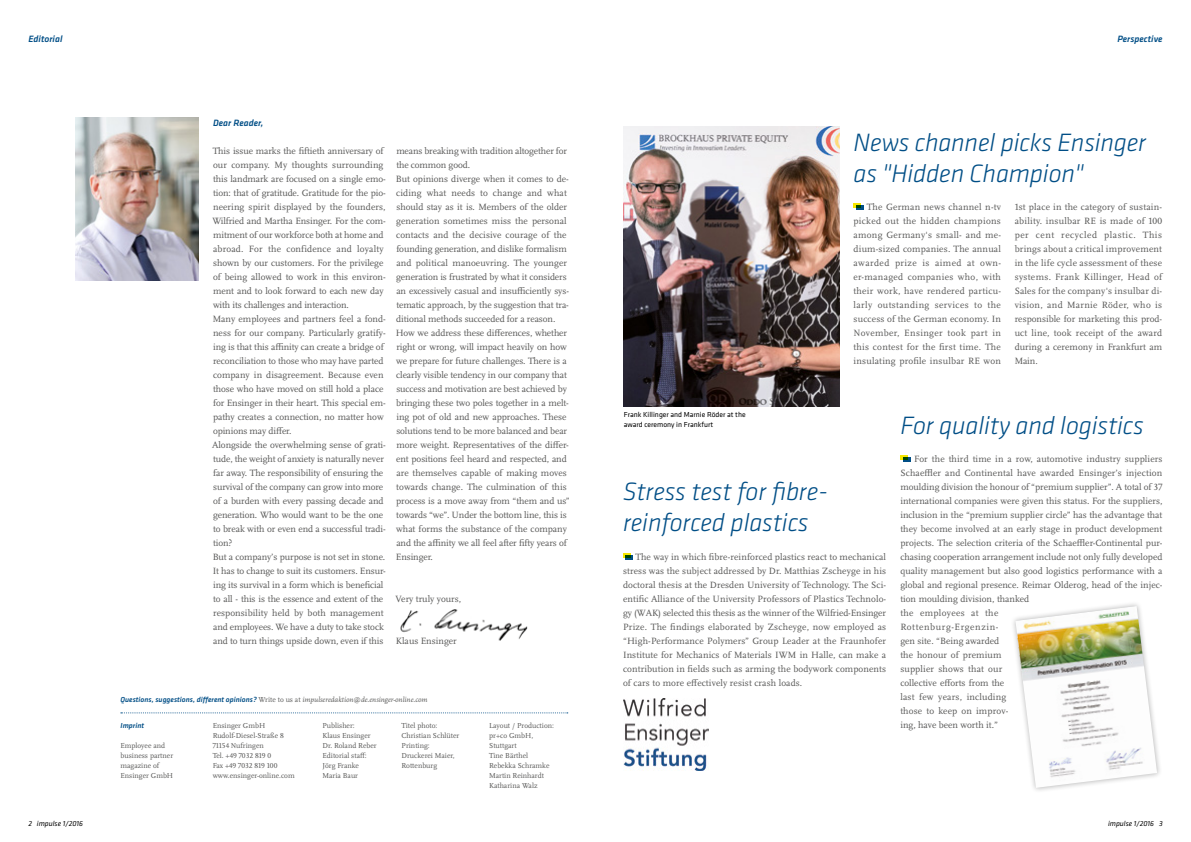
<style>
.page{position:relative;width:1191px;height:842px;background:#fff}
.page>*{position:absolute;margin:0;border:0;box-sizing:border-box;transform-origin:0 0}
.t1{font:italic 300 26px/31.2px "Klavika";letter-spacing:-.005em;color:#004e86}
.t2{font:9.5px/14px "Scala Pro";letter-spacing:-.005em;color:#575756;text-align:justify}
.t3{font:italic 500 9.5px "Klavika";letter-spacing:.005em;color:#004e86}
.t4{font:7.5px/10px "Scala Pro";color:#575756}
.t5{font:italic 500 7.5px "Klavika";letter-spacing:.005em;color:#004e86}
.t6{font:7.5px/10px "Klavika";letter-spacing:.005em;color:#000}
.t7{font:italic 7.5px "Klavika";letter-spacing:.005em;color:#000}
.s1{font-family:"Scala Pro";font-weight:400;font-style:normal;color:#575756}
.s2{font-family:"Scala Pro";font-weight:400;color:#575756}
</style>
<div class="page">
<img style="left:400px;top:609px;width:128px;height:32px">
<svg style="left:121px;top:713px;width:447px;height:1px"></svg>
<img style="left:624px;top:126px;width:215px;height:280px">
<img style="left:1015px;top:606px;width:142px;height:182px">
<img style="left:623px;top:699px;width:86px;height:71px">
<svg style="left:623px;top:554px;width:10px;height:6px"></svg>
<svg style="left:900px;top:456px;width:10px;height:6px"></svg>
<svg style="left:853px;top:204px;width:10px;height:6px"></svg>
<img style="left:76px;top:118px;width:122px;height:162px">
<p class="t3" style="left:28px;top:32px;width:36px">Editorial</p>
<p class="t3" style="left:1117px;top:32px;width:47px">Perspective</p>
<p class="t3" style="left:213px;top:117px;width:52px">Dear Reader,</p>
<p class="t2" style="left:212px;top:144px;width:175px;text-align:left">This issue marks the fiftieth anniversary of our company. My thoughts surrounding this landmark are focused on a single emo&shy;tion: that of gratitude. Gratitude for the pio&shy;neering spirit displayed by the founders, Wilfried and Martha Ensinger. For the com&shy;mitment of our workforce both at home and abroad. For the confidence and loyalty shown by our customers. For the privilege of being allowed to work in this environ&shy;ment and to look forward to each new day with its challenges and interaction.<br>Many employees and partners feel a fond&shy;ness for our company. Particularly gratify&shy;ing is that this affinity can create a bridge of reconciliation to those who may have parted company in disagreement. Because even those who have moved on still hold a place for Ensinger in their heart. This special em&shy;pathy creates a connection, no matter how opinions may differ.<br>Alongside the overwhelming sense of grati&shy;tude, the weight of anxiety is naturally never far away. The responsibility of ensuring the survival of the company can grow into more of a burden with every passing decade and generation. Who would want to be the one to break with or even end a successful tradi&shy;tion?<br>But a company’s purpose is not set in stone.<br>It has to change to suit its customers. Ensur&shy;ing its survival in a form which is beneficial to all - this is the essence and extent of the responsibility held by both management and employees. We have a duty to take stock and to turn things upside down, even if this</p>
<p class="t2" style="left:396px;top:144px;width:175px;text-align:left">means breaking with tradition altogether for the common good.<br>But opinions diverge when it comes to de&shy;ciding what needs to change and what should stay as it is. Members of the older generation sometimes miss the personal contacts and the decisive courage of the founding generation, and dislike formalism and political manoeuvring. The younger generation is frustrated by what it considers an excessively casual and insufficiently sys&shy;tematic approach, by the suggestion that tra&shy;ditional methods succeeded for a reason.<br>How we address these differences, whether right or wrong, will impact heavily on how we prepare for future challenges. There is a clearly visible tendency in our company that success and motivation are best achieved by bringing these two poles together in a melt&shy;ing pot of old and new approaches. These solutions tend to be more balanced and bear more weight. Representatives of the differ&shy;ent positions feel heard and respected, and are themselves capable of making moves towards change. The culmination of this process is a move away from “them and us” towards “we”. Under the bottom line, this is what forms the substance of the company and the affinity we all feel after fifty years of Ensinger.</p>
<p class="t2" style="left:395px;top:592px;width:67px">Very truly yours,</p>
<p class="t2" style="left:396px;top:634px;width:62px">Klaus Ensinger</p>
<p class="t5" style="left:120px;top:695px;width:308px">Questions, suggestions, different opinions? <span class="s1">Write to us at</span> <span class="s2">impulseredaktion@de.ensinger-online.com</span></p>
<p class="t5" style="left:120px;top:720px;width:25px">Imprint</p>
<p class="t4" style="left:120px;top:740px;width:54px">Employee and business partner magazine of<br>Ensinger GmbH</p>
<p class="t4" style="left:213px;top:720px;width:83px">Ensinger GmbH<br>Rudolf-Diesel-Straße 8<br>71154 Nufringen<br>Tel. +49 7032 819 0<br>Fax +49 7032 819 100 www.ensinger-online.com</p>
<p class="t4" style="left:322px;top:721px;width:56px">Publisher:<br>Klaus Ensinger<br>Dr. Roland Reber<br>Editorial staff:<br>Jörg Franke<br>Maria Baur</p>
<p class="t4" style="left:401px;top:721px;width:59px">Titel photo:<br>Christian Schlüter<br>Printing:<br>Druckerei Maier,<br>Rottenburg</p>
<p class="t4" style="left:489px;top:720px;width:66px">Layout / Production: pr+co GmbH,<br>Stuttgart<br>Tine Bärthel<br>Rebekka Schramke<br>Martin Reinhardt<br>Katharina Walz</p>
<h1 class="t1" style="left:853px;top:127px;width:294px">News channel picks Ensinger as "Hidden Champion"</h1>
<p class="t6" style="left:624px;top:410px;width:123px">Frank Killinger and Marnie Röder at the award ceremony in Frankfurt</p>
<p class="t2" style="left:853px;top:200px;width:149px;text-indent:13px">The German news channel n-tv picked out the hidden champions among Germany's small- and me&shy;dium-sized companies. The annual awarded prize is aimed at own&shy;er-managed companies who, with their work, have rendered particu&shy;larly outstanding services to the success of the German economy. In November, Ensinger took part in this contest for the first time. The insulating profile insulbar RE won</p>
<p class="t2" style="left:1014px;top:200px;width:149px">1st place in the category of sustain&shy;ability. insulbar RE is made of 100 per cent recycled plastic. This brings about a critical improvement in the life cycle assessment of these systems. Frank Killinger, Head of Sales for the company's insulbar di&shy;vision, and Marnie Röder, who is responsible for marketing this prod&shy;uct line, took receipt of the award during a ceremony in Frankfurt am Main.</p>
<h1 class="t1" style="left:900px;top:409px;width:245px">For quality and logistics</h1>
<h1 class="t1" style="left:623px;top:476px;width:206px">Stress test for fibre&shy;reinforced plastics</h1>
<p class="t2" style="left:623px;top:550px;width:265px;text-indent:12px">The way in which fibre-reinforced plastics react to mechanical stress was the subject addressed by Dr. Matthias Zscheyge in his doctoral thesis at the Dresden University of Technology. The Sci&shy;entific Alliance of the University Professors of Plastics Technolo&shy;gy (WAK) selected this thesis as the winner of the Wilfried-Ensinger Prize. The findings elaborated by Zscheyge, now employed as “High-Performance Polymers” Group Leader at the Fraunhofer Institute for Mechanics of Materials IWM in Halle, can make a contribution in fields such as arming the bodywork components of cars to more effectively resist crash loads.</p>
<p class="t2" style="left:900px;top:452px;width:264px;text-align:left;text-indent:14px">For the third time in a row, automotive industry suppliers Schaeffler and Continental have awarded Ensinger’s injection moulding division the honour of “premium supplier”. A total of 37 international companies were given this status. For the suppliers, inclusion in the “premium supplier circle” has the advantage that they become involved at an early stage in product development projects. The selection criteria of the Schaeffler-Continental pur&shy;chasing cooperation arrangement include not only fully developed quality management but also good logistics performance with a global and regional presence. Reimar Olderog, head of the injec&shy;tion moulding division, thanked<br>the employees at the<br>Rottenburg-Ergenzin-<br>gen site. “Being awarded<br>the honour of premium<br>supplier shows that our<br>collective efforts from the<br>last few years, including<br>those to keep on improv-<br>ing, have been worth it.”</p>
<p class="t7" style="left:28px;top:818px;width:56px">2 impulse 1/2016</p>
<p class="t7" style="left:1108px;top:818px;width:56px">impulse 1/2016 3</p>
</div>
